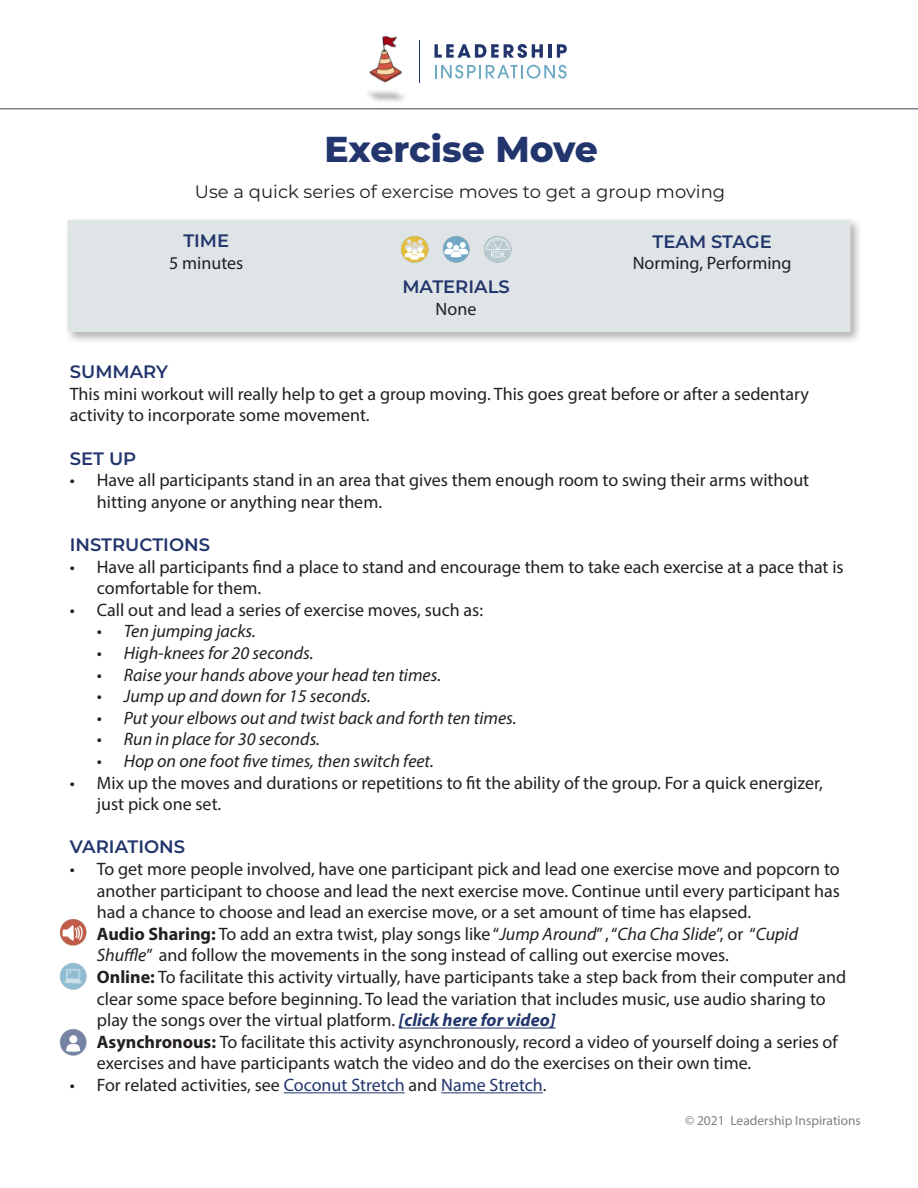
<style>
.page{position:relative;width:918px;height:1188px;background:#fff}
.page>*{position:absolute;margin:0;border:0;box-sizing:border-box;transform-origin:0 0}
.t1{font:800 36px "Montserrat";color:#22356c}
.t2{font:18px/21.6px "Myriad Pro";color:#231f20}
.t3{font:italic 18px "Myriad Pro";color:#231f20}
.t4{font:600 18px "Montserrat";color:#22356c}
.t5{font:18px "Montserrat";color:#231f20}
.t6{font:13.5px "Myriad Pro";color:#7e8083}
.s1{font-weight:700}
.s2{font-style:italic}
.s3{font-weight:700;font-style:italic;color:#22356c}
.s4{color:#22356c}
</style>
<div class="page">
<svg style="left:446px;top:44px;width:97px;height:14px"></svg>
<hr style="left:548px;top:44px;width:4px;height:14px;background:#22356c">
<svg style="left:557px;top:44px;width:10px;height:14px"></svg>
<svg style="left:442px;top:65px;width:125px;height:14px"></svg>
<hr style="left:0;top:108px;width:918px;height:2px;background:#7e8083">
<img style="left:369px;top:36px;width:73px;height:47px">
<div style="left:64px;top:217px;width:799px;height:128px;background:#231f20;opacity:.34"></div>
<div style="left:68px;top:220px;width:782px;height:112px;background:#dfe4e7"></div>
<hr style="left:399px;top:1028px;width:157px;height:1px;background:#22356c">
<hr style="left:284px;top:1092px;width:121px;height:1px;background:#22356c">
<hr style="left:441px;top:1092px;width:102px;height:1px;background:#22356c">
<img style="left:484px;top:236px;width:28px;height:27px">
<img style="left:442px;top:236px;width:28px;height:27px">
<img style="left:401px;top:236px;width:28px;height:27px">
<img style="left:59px;top:1029px;width:28px;height:27px">
<img style="left:59px;top:963px;width:28px;height:27px">
<img style="left:59px;top:919px;width:28px;height:27px">
<p class="t1" style="left:325px;top:123px;width:275px">Exercise Move</p>
<p class="t5" style="left:195px;top:179px;width:532px">Use a quick series of exercise moves to get a group moving</p>
<p class="t4" style="left:183px;top:228px;width:47px">TIME</p>
<p class="t2" style="left:169px;top:251px;width:76px">5 minutes</p>
<p class="t4" style="left:402px;top:274px;width:109px">MATERIALS</p>
<p class="t2" style="left:436px;top:298px;width:42px">None</p>
<p class="t4" style="left:653px;top:228px;width:121px">TEAM STAGE</p>
<p class="t2" style="left:633px;top:252px;width:160px">Norming, Performing</p>
<p class="t4" style="left:70px;top:359px;width:100px">SUMMARY</p>
<p class="t2" style="left:70px;top:383px;width:741px">This mini workout will really help to get a group moving. This goes great before or after a sedentary activity to incorporate some movement.</p>
<p class="t4" style="left:70px;top:445px;width:68px">SET UP</p>
<p class="t2" style="left:97px;top:469px;width:714px;text-indent:-27px">• Have all participants stand in an area that gives them enough room to swing their arms without hitting anyone or anything near them.</p>
<p class="t4" style="left:70px;top:532px;width:142px">INSTRUCTIONS</p>
<p class="t2" style="left:97px;top:556px;width:748px;text-indent:-27px">• Have all participants find a place to stand and encourage them to take each exercise at a pace that is comfortable for them.</p>
<p class="t2" style="left:70px;top:599px;width:415px">• Call out and lead a series of exercise moves, such as:</p>
<p class="t3" style="left:97px;top:620px;width:161px">• Ten jumping jacks.</p>
<p class="t3" style="left:97px;top:642px;width:218px">• High-knees for 20 seconds.</p>
<p class="t3" style="left:97px;top:663px;width:346px">• Raise your hands above your head ten times.</p>
<p class="t3" style="left:97px;top:685px;width:276px">• Jump up and down for 15 seconds.</p>
<p class="t3" style="left:97px;top:707px;width:421px">• Put your elbows out and twist back and forth ten times.</p>
<p class="t3" style="left:97px;top:728px;width:225px">• Run in place for 30 seconds.</p>
<p class="t3" style="left:97px;top:750px;width:339px">• Hop on one foot five times, then switch feet.</p>
<p class="t2" style="left:97px;top:772px;width:727px;text-indent:-27px">• Mix up the moves and durations or repetitions to fit the ability of the group. For a quick energizer, just pick one set.</p>
<p class="t4" style="left:70px;top:834px;width:117px">VARIATIONS</p>
<p class="t2" style="left:97px;top:858px;width:745px;text-align:justify;text-indent:-27px">• To get more people involved, have one participant pick and lead one exercise move and popcorn to another participant to choose and lead the next exercise move. Continue until every participant has had a chance to choose and lead an exercise move, or a set amount of time has elapsed.</p>
<p class="t2" style="left:97px;top:923px;width:703px;text-indent:-27px"><span class="s1">• Audio Sharing:</span> To add an extra twist, play songs like “<span class="s2">Jump Around</span>” , “<span class="s2">Cha Cha Slide</span>”, or “<span class="s2">Cupid<br>Shuffle</span>” and follow the movements in the song instead of calling out exercise moves.</p>
<p class="t2" style="left:97px;top:966px;width:751px;text-indent:-27px"><span class="s1">• Online:</span> To facilitate this activity virtually, have participants take a step back from their computer and clear some space before beginning. To lead the variation that includes music, use audio sharing to play the songs over the virtual platform. <span class="s3">[click here for video]</span></p>
<p class="t2" style="left:97px;top:1031px;width:742px;text-indent:-27px"><span class="s1">• Asynchronous:</span> To facilitate this activity asynchronously, record a video of yourself doing a series of exercises and have participants watch the video and do the exercises on their own time.</p>
<p class="t2" style="left:70px;top:1074px;width:478px">• For related activities, see <span class="s4">Coconut Stretch</span> and <span class="s4">Name Stretch</span>.</p>
<p class="t6" style="left:685px;top:1112px;width:177px">© 2021 Leadership Inspirations</p>
</div>
